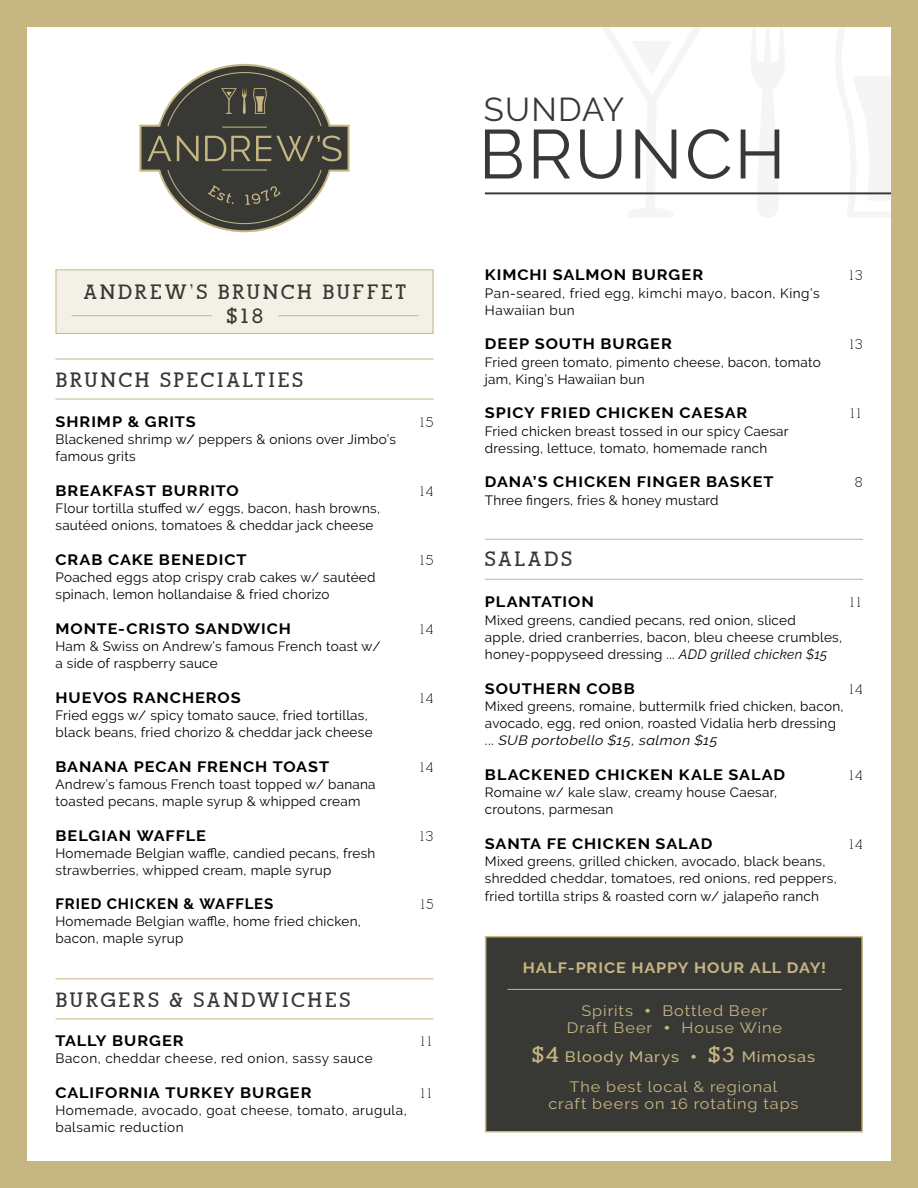
<style>
.page{position:relative;width:918px;height:1188px;background:#c6b682}
.page>*{position:absolute;margin:0;border:0;box-sizing:border-box;transform-origin:0 0}
.t1{font:69px "Raleway";letter-spacing:.035em;color:#383935}
.t2{font:33px "Raleway";letter-spacing:.035em;color:#383935}
.t3{font:700 20.25px/24.2px "Alexandria FLF";letter-spacing:.12em;color:#383935;text-align:center}
.t4{font:700 15px "Raleway";letter-spacing:.055em;color:#000;scale:1.09 1}
.t5{font:15px/17.2px "Raleway";letter-spacing:.055em;color:#c6b682;text-align:center;scale:1.09 1}
.t6{font:700 15px "Raleway";letter-spacing:.05em;color:#c6b682;scale:1.09 1}
.t7{font:700 15px "Raleway";letter-spacing:.055em;color:#000}
.t8{font:13.5px/17.2px "Raleway";letter-spacing:.02em;color:#000}
.t9{font:13.5px/17.2px "Raleway";letter-spacing:.04em;color:#000}
.t10{font:13.5px "Alexandria FLF";letter-spacing:-.04em;color:#000;scale:1.09 1}
.t11{font:13.5px "Alexandria FLF";letter-spacing:-.04em;color:#000}
.s1{font-style:italic}
.s2{font-family:"Gotham"}
.s3{font-family:"Alexandria FLF";font-weight:700;font-size:21px}
.s4{font-weight:500}
</style>
<div class="page">
<div style="left:27px;top:27px;width:864px;height:1134px;background:#fff"></div>
<svg style="left:594px;top:194px;width:115px;height:1px"></svg>
<svg style="left:834px;top:194px;width:57px;height:1px"></svg>
<svg style="left:750px;top:194px;width:35px;height:1px"></svg>
<hr style="left:485px;top:192px;width:406px;height:2px;background:#383935">
<svg style="left:139px;top:63px;width:211px;height:170px"></svg>
<div style="left:56px;top:270px;width:377px;height:63px;background:#f3f0e6"></div>
<div style="left:56px;top:269px;width:378px;height:65px;border:1px solid #c6b682"></div>
<hr style="left:72px;top:315px;width:140px;height:1px;background:#c6b682">
<hr style="left:278px;top:315px;width:141px;height:1px;background:#c6b682">
<hr style="left:56px;top:359px;width:378px;height:1px;background:#c6b682">
<hr style="left:56px;top:399px;width:378px;height:1px;background:#c6b682">
<hr style="left:485px;top:539px;width:378px;height:1px;background:#c6b682">
<hr style="left:485px;top:579px;width:378px;height:1px;background:#c6b682">
<hr style="left:56px;top:978px;width:378px;height:1px;background:#c6b682">
<hr style="left:56px;top:1018px;width:378px;height:1px;background:#c6b682">
<div style="left:485px;top:936px;width:378px;height:196px;background:#383935;border:2px solid #c6b682"></div>
<hr style="left:507px;top:989px;width:335px;height:1px;background:#c6b682">
<h3 class="t3" style="left:84px;top:280px;width:324px">ANDREW’S BRUNCH BUFFET $18</h3>
<h3 class="t3" style="left:56px;top:368px;width:249px">BRUNCH SPECIALTIES</h3>
<p class="t4" style="left:56px;top:413px;width:130px">SHRIMP &amp; GRITS</p>
<p class="t10" style="left:418px;top:415px;width:16px">15</p>
<p class="t8" style="left:56px;top:430px;width:342px">Blackened shrimp w/ peppers &amp; onions over Jimbo’s famous grits</p>
<p class="t4" style="left:56px;top:482px;width:170px">BREAKFAST BURRITO</p>
<p class="t10" style="left:418px;top:484px;width:16px">14</p>
<p class="t8" style="left:56px;top:499px;width:326px">Flour tortilla stuffed w/ eggs, bacon, hash browns, sautéed onions, tomatoes &amp; cheddar jack cheese</p>
<p class="t4" style="left:56px;top:551px;width:177px">CRAB CAKE BENEDICT</p>
<p class="t10" style="left:418px;top:553px;width:16px">15</p>
<p class="t8" style="left:56px;top:568px;width:321px">Poached eggs atop crispy crab cakes w/ sautéed spinach, lemon hollandaise &amp; fried chorizo</p>
<p class="t4" style="left:56px;top:620px;width:218px">MONTE-CRISTO SANDWICH</p>
<p class="t10" style="left:418px;top:622px;width:16px">14</p>
<p class="t8" style="left:56px;top:637px;width:326px">Ham &amp; Swiss on Andrew’s famous French toast w/ a side of raspberry sauce</p>
<p class="t4" style="left:56px;top:689px;width:171px">HUEVOS RANCHEROS</p>
<p class="t10" style="left:418px;top:691px;width:16px">14</p>
<p class="t8" style="left:56px;top:706px;width:319px">Fried eggs w/ spicy tomato sauce, fried tortillas, black beans, fried chorizo &amp; cheddar jack cheese</p>
<p class="t4" style="left:56px;top:758px;width:253px">BANANA PECAN FRENCH TOAST</p>
<p class="t10" style="left:418px;top:760px;width:16px">14</p>
<p class="t8" style="left:56px;top:775px;width:322px">Andrew’s famous French toast topped w/ banana toasted pecans, maple syrup &amp; whipped cream</p>
<p class="t4" style="left:56px;top:827px;width:139px">BELGIAN WAFFLE</p>
<p class="t10" style="left:418px;top:829px;width:16px">13</p>
<p class="t8" style="left:56px;top:844px;width:321px">Homemade Belgian waffle, candied pecans, fresh strawberries, whipped cream, maple syrup</p>
<p class="t7" style="left:56px;top:895px;width:219px">FRIED CHICKEN &amp; WAFFLES</p>
<p class="t11" style="left:419px;top:897px;width:16px">15</p>
<p class="t8" style="left:55px;top:913px;width:307px">Homemade Belgian waffle, home fried chicken, bacon, maple syrup</p>
<h3 class="t3" style="left:56px;top:988px;width:297px">BURGERS &amp; SANDWICHES</h3>
<p class="t4" style="left:56px;top:1032px;width:119px">TALLY BURGER</p>
<p class="t10" style="left:419px;top:1034px;width:15px">11</p>
<p class="t9" style="left:56px;top:1050px;width:319px">Bacon, cheddar cheese, red onion, sassy sauce</p>
<p class="t4" style="left:56px;top:1084px;width:237px">CALIFORNIA TURKEY BURGER</p>
<p class="t10" style="left:419px;top:1086px;width:15px">11</p>
<p class="t9" style="left:56px;top:1102px;width:353px">Homemade, avocado, goat cheese, tomato, arugula, balsamic reduction</p>
<h2 class="t2" style="left:484px;top:91px;width:142px">SUNDAY</h2>
<h1 class="t1" style="left:479px;top:114px;width:308px">BRUNCH</h1>
<p class="t4" style="left:485px;top:267px;width:202px">KIMCHI SALMON BURGER</p>
<p class="t10" style="left:848px;top:268px;width:16px">13</p>
<p class="t9" style="left:485px;top:284px;width:336px">Pan-seared, fried egg, kimchi mayo, bacon, King’s<br>Hawaiian bun</p>
<p class="t4" style="left:485px;top:336px;width:173px">DEEP SOUTH BURGER</p>
<p class="t10" style="left:848px;top:337px;width:15px">13</p>
<p class="t8" style="left:485px;top:353px;width:337px">Fried green tomato, pimento cheese, bacon, tomato jam, King’s Hawaiian bun</p>
<p class="t4" style="left:485px;top:405px;width:242px">SPICY FRIED CHICKEN CAESAR</p>
<p class="t10" style="left:849px;top:406px;width:15px">11</p>
<p class="t8" style="left:485px;top:422px;width:305px">Fried chicken breast tossed in our spicy Caesar dressing, lettuce, tomato, homemade ranch</p>
<p class="t4" style="left:485px;top:474px;width:266px">DANA’S CHICKEN FINGER BASKET</p>
<p class="t10" style="left:855px;top:475px;width:9px">8</p>
<p class="t8" style="left:485px;top:491px;width:235px">Three fingers, fries &amp; honey mustard</p>
<h3 class="t3" style="left:485px;top:548px;width:89px">SALADS</h3>
<p class="t4" style="left:485px;top:594px;width:102px">PLANTATION</p>
<p class="t10" style="left:848px;top:595px;width:15px">11</p>
<p class="t8" style="left:485px;top:611px;width:359px">Mixed greens, candied pecans, red onion, sliced<br>apple, dried cranberries, bacon, bleu cheese crumbles, honey-poppyseed dressing ... <span class="s1">ADD grilled chicken $15</span></p>
<p class="t4" style="left:485px;top:680px;width:139px">SOUTHERN COBB</p>
<p class="t10" style="left:848px;top:682px;width:16px">14</p>
<p class="t8" style="left:485px;top:697px;width:360px">Mixed greens, romaine, buttermilk fried chicken, bacon, avocado, egg, red onion, roasted Vidalia herb dressing ... <span class="s1">SUB portobello $15, salmon $15</span></p>
<p class="t4" style="left:485px;top:766px;width:277px">BLACKENED CHICKEN KALE SALAD</p>
<p class="t10" style="left:848px;top:768px;width:16px">14</p>
<p class="t8" style="left:485px;top:784px;width:294px">Romaine w/ kale slaw, creamy house Caesar, croutons, parmesan</p>
<p class="t4" style="left:485px;top:835px;width:210px">SANTA FE CHICKEN SALAD</p>
<p class="t10" style="left:848px;top:837px;width:16px">14</p>
<p class="t8" style="left:485px;top:853px;width:353px">Mixed greens, grilled chicken, avocado, black beans, shredded cheddar, tomatoes, red onions, red peppers, fried tortilla strips &amp; roasted corn w/ jalapeño ranch</p>
<p class="t6" style="left:523px;top:959px;width:280px">HALF-PRICE HAPPY HOUR ALL DAY!</p>
<p class="t5" style="left:567px;top:1002px;width:199px">Spirits <span class="s2">•</span> Bottled Beer<br>Draft Beer <span class="s2">•</span> House Wine</p>
<p class="t5" style="left:532px;top:1042px;width:261px;line-height:29.4px"><span class="s3">$4</span> <span class="s4">Bloody Marys</span> <span class="s2">•</span> <span class="s3">$3</span> <span class="s4">Mimosas<br></span>The best local &amp; regional</p>
<p class="t5" style="left:548px;top:1095px;width:231px">craft beers on 16 rotating taps</p>
</div>
